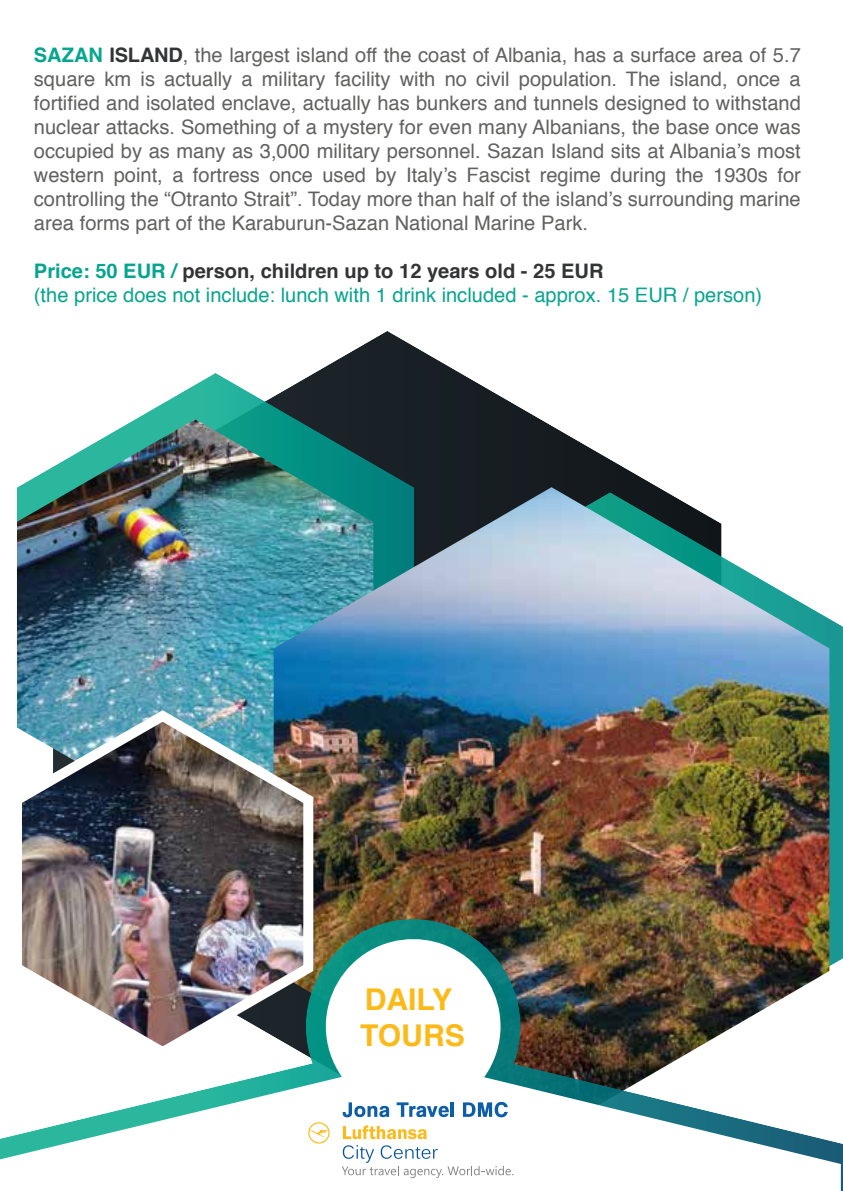
<style>
.page{position:relative;width:843px;height:1191px;background:#fff}
.page>*{position:absolute;margin:0;border:0;box-sizing:border-box;transform-origin:0 0}
.t1{font:700 30px/36px "Helvetica";color:#fbba18}
.t2{font:20px/24px "Helvetica";color:#616160;text-align:justify}
.t3{font:20px/24px "Helvetica";color:#07a58e}
.s1{font-weight:700;color:#07a58e}
.s2{font-weight:700;color:#333435}
.s3{font-weight:700}
</style>
<div class="page">
<svg style="left:315px;top:331px;width:343px;height:156px"></svg>
<svg style="left:136px;top:373px;width:278px;height:114px;fill:#1c252a"></svg>
<svg style="left:828px;top:618px;width:14px;height:301px;background:#24928e"></svg>
<img style="left:17px;top:419px;width:356px;height:285px">
<img style="left:273px;top:487px;width:555px;height:432px">
<img style="left:318px;top:919px;width:524px;height:272px">
<img style="left:0;top:935px;width:840px;height:256px">
<svg style="left:308px;top:1122px;width:21px;height:21px"></svg>
<svg style="left:343px;top:1125px;width:83px;height:14px"></svg>
<svg style="left:341px;top:1145px;width:172px;height:33px"></svg>
<svg style="left:342px;top:1102px;width:47px;height:15px"></svg>
<svg style="left:396px;top:1102px;width:52px;height:15px"></svg>
<hr style="left:450px;top:1102px;width:3px;height:14px;background:#0e5da9">
<svg style="left:462px;top:1101px;width:45px;height:16px"></svg>
<img style="left:3px;top:704px;width:315px;height:359px">
<p class="t2" style="left:34px;top:45px;width:768px"><span class="s1">SAZAN</span> <span class="s2">ISLAND</span>, the largest island off the coast of Albania, has a surface area of 5.7 square km is actually a military facility with no civil population. The island, once a fortified and isolated enclave, actually has bunkers and tunnels designed to withstand nuclear attacks. Something of a mystery for even many Albanians, the base once was occupied by as many as 3,000 military personnel. Sazan Island sits at Albania’s most western point, a fortress once used by Italy’s Fascist regime during the 1930s for controlling the “Otranto Strait”. Today more than half of the island’s surrounding marine area forms part of the Karaburun-Sazan National Marine Park.</p>
<p class="t3" style="left:34px;top:261px;width:729px"><span class="s3">Price: 50 EUR /</span> <span class="s2">person, children up to 12 years old - 25 EUR<br></span>(the price does not include: lunch with 1 drink included - approx. 15 EUR / person)</p>
<h1 class="t1" style="left:360px;top:984px;width:106px">DAILY<br>TOURS</h1>
</div>
